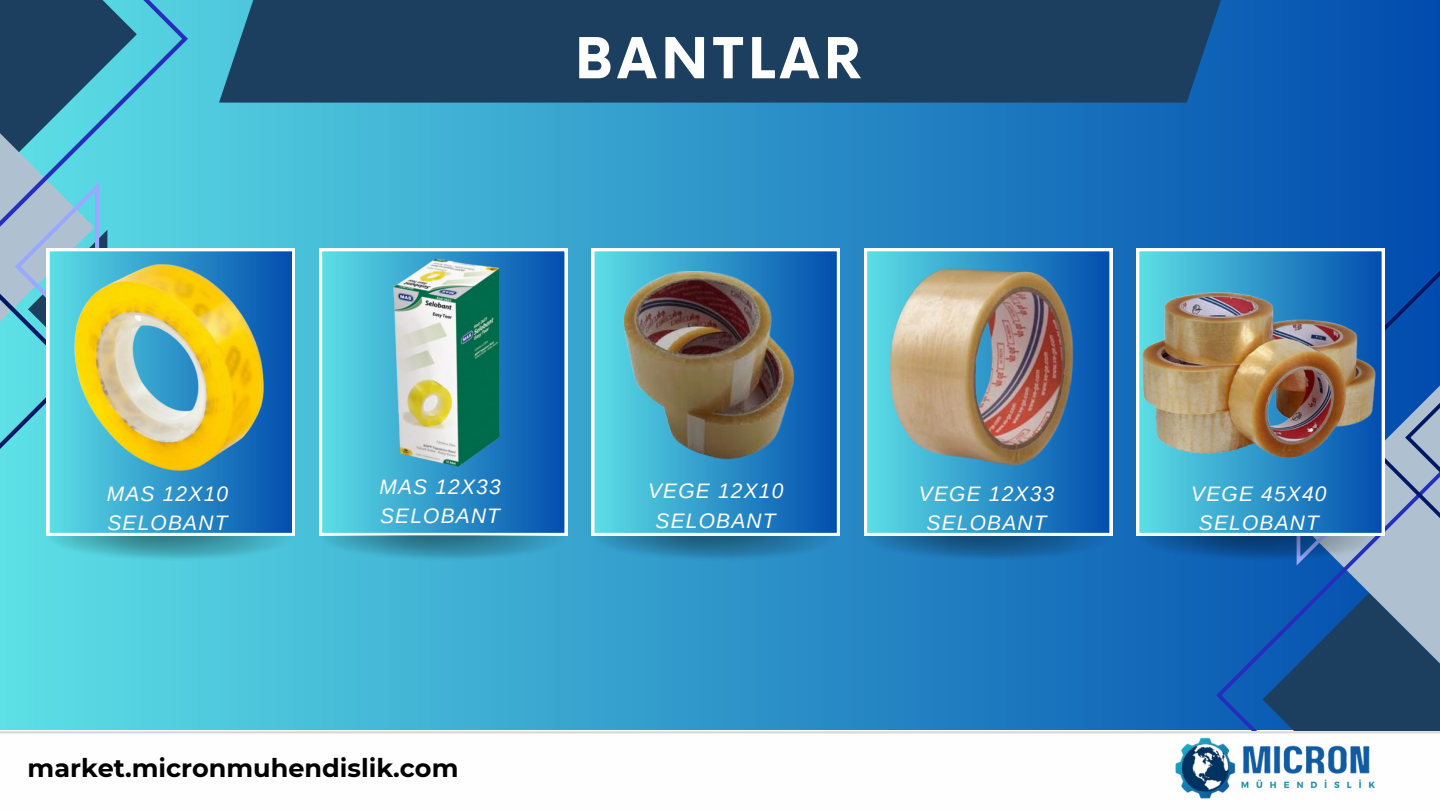
<style>
.page{position:relative;width:1440px;height:810px;background:#fff}
.page>*{position:absolute;margin:0;border:0;box-sizing:border-box;transform-origin:0 0}
.t1{font:700 55px "Now";letter-spacing:.1em;color:#fff}
.t2{font:700 25.5px "Montserrat";color:#000}
.t3{font:italic 20.9px/29.1px "Arimo";letter-spacing:.06em;color:#fff;text-align:center}
</style>
<div class="page">
<div style="left:0;top:0;width:1440px;height:810px;background:linear-gradient(to right,#5de0e6,#014bad)"></div>
<img style="left:137px;top:536px;width:158px;height:25px">
<div style="left:137px;top:0;width:51px;height:248px;background:#53cfe0"></div>
<svg style="left:0;top:0;width:137px;height:646px;background:#56afc2"></svg>
<svg style="left:47px;top:248px;width:248px;height:288px;background:#48a2d0"></svg>
<svg style="left:319px;top:248px;width:248px;height:288px;background:#3f9dcd"></svg>
<img style="left:592px;top:536px;width:248px;height:25px">
<svg style="left:592px;top:248px;width:248px;height:288px;background:#3f9dcd"></svg>
<img style="left:0;top:730px;width:1440px;height:80px">
<hr style="left:0;top:731px;width:1440px;height:3px;background:#d9d9d9">
<img style="left:1173px;top:737px;width:203px;height:63px">
<svg style="left:1216px;top:561px;width:224px;height:169px;background:#154e8c"></svg>
<svg style="left:1313px;top:145px;width:127px;height:502px;background:#396fb1"></svg>
<img style="left:319px;top:536px;width:248px;height:25px">
<img style="left:864px;top:536px;width:248px;height:25px">
<svg style="left:864px;top:248px;width:248px;height:288px;background:#439ccd"></svg>
<img style="left:66px;top:257px;width:206px;height:218px">
<img style="left:373px;top:252px;width:140px;height:221px">
<img style="left:614px;top:272px;width:199px;height:189px">
<img style="left:879px;top:263px;width:208px;height:207px">
<img style="left:1136px;top:536px;width:249px;height:25px">
<svg style="left:1136px;top:248px;width:249px;height:288px;background:#419fce"></svg>
<img style="left:1133px;top:281px;width:252px;height:180px">
<div style="left:219px;top:0;width:1002px;height:103px;background:#1c3f60"></div>
<p class="t1" style="left:575px;top:29px;width:287px">BANTLAR</p>
<p class="t3" style="left:107px;top:479px;width:123px;text-align:left">MAS 12X10<br>SELOBANT</p>
<p class="t3" style="left:379px;top:472px;width:123px;text-align:left">MAS 12X33<br>SELOBANT</p>
<p class="t3" style="left:1191px;top:479px;width:137px">VEGE 45X40<br>SELOBANT</p>
<p class="t3" style="left:648px;top:477px;width:137px">VEGE 12X10<br>SELOBANT</p>
<p class="t3" style="left:919px;top:479px;width:137px">VEGE 12X33<br>SELOBANT</p>
<p class="t2" style="left:28px;top:753px;width:432px">market.micronmuhendislik.com</p>
</div>
